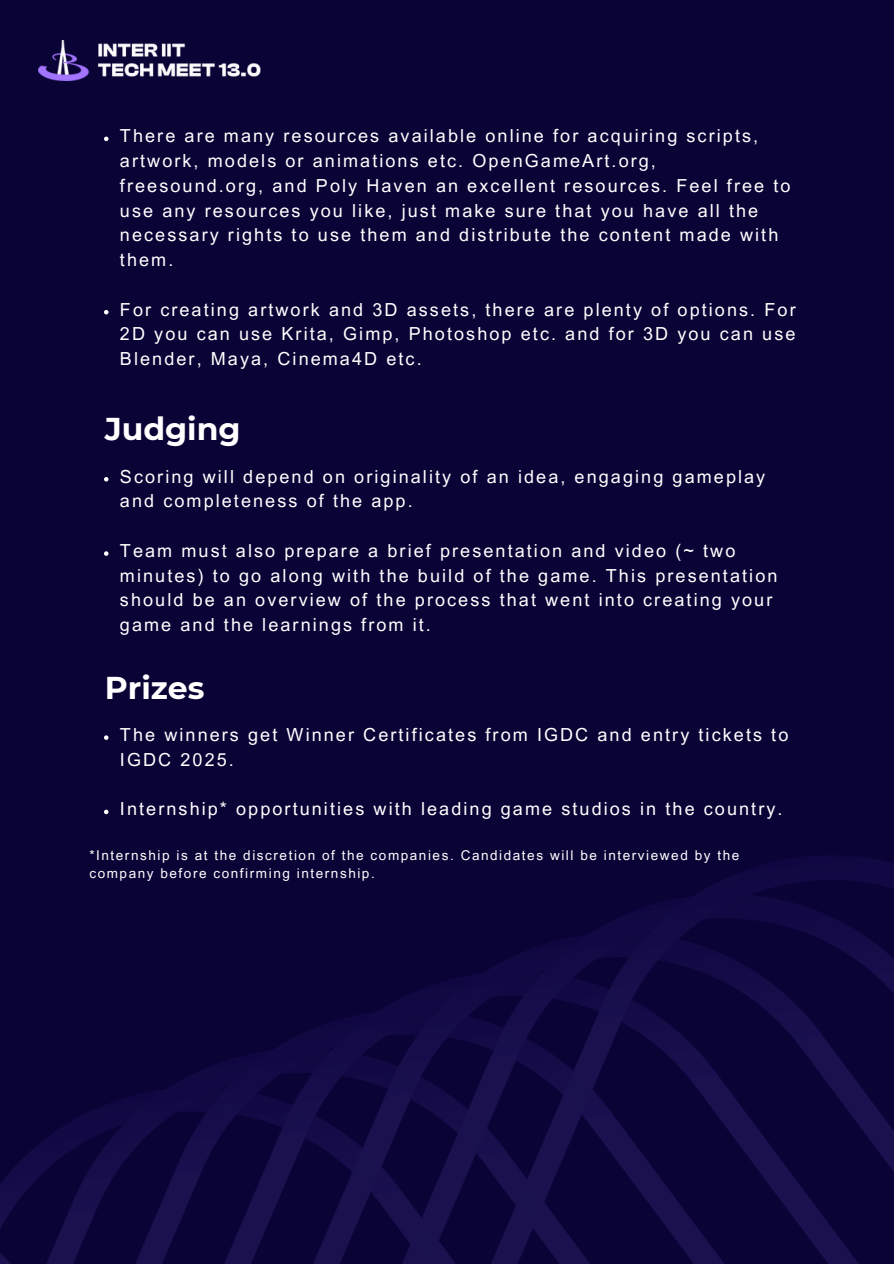
<style>
.page{position:relative;width:894px;height:1264px;background:#fff}
.page>*{position:absolute;margin:0;border:0;box-sizing:border-box;transform-origin:0 0}
.t1{font:700 31.5px "Montserrat";color:#fff}
.t2{font:18px/24.8px "Arial MT Pro";letter-spacing:.115em;color:#fff}
.t3{font:13.5px/18px "Arial MT Pro";letter-spacing:.115em;color:#fff}
</style>
<div class="page">
<div style="left:0;top:0;width:893px;height:1263px;background:#0a0336"></div>
<img style="left:0;top:736px;width:893px;height:527px">
<img style="left:38px;top:40px;width:223px;height:41px">
<svg style="left:104px;top:477px;width:4px;height:4px"></svg>
<svg style="left:104px;top:551px;width:4px;height:5px"></svg>
<svg style="left:104px;top:735px;width:4px;height:5px"></svg>
<svg style="left:104px;top:809px;width:4px;height:5px"></svg>
<svg style="left:104px;top:137px;width:4px;height:4px"></svg>
<svg style="left:104px;top:310px;width:4px;height:4px"></svg>
<p class="t2" style="left:120px;top:126px;width:671px">There are many resources available online for acquiring scripts, artwork, models or animations etc. OpenGameArt.org, freesound.org, and Poly Haven an excellent resources. Feel free to use any resources you like, just make sure that you have all the necessary rights to use them and distribute the content made with them.</p>
<p class="t2" style="left:120px;top:299px;width:677px;text-align:justify">For creating artwork and 3D assets, there are plenty of options. For 2D you can use Krita, Gimp, Photoshop etc. and for 3D you can use Blender, Maya, Cinema4D etc.</p>
<p class="t1" style="left:105px;top:409px;width:137px">Judging</p>
<p class="t2" style="left:120px;top:466px;width:646px">Scoring will depend on originality of an idea, engaging gameplay and completeness of the app.</p>
<p class="t2" style="left:120px;top:540px;width:658px">Team must also prepare a brief presentation and video (~ two minutes) to go along with the build of the game. This presentation should be an overview of the process that went into creating your game and the learnings from it.</p>
<p class="t1" style="left:105px;top:668px;width:101px">Prizes</p>
<h1 class="t2" style="left:120px;top:724px;width:669px">The winners get Winner Certificates from IGDC and entry tickets to<br>IGDC 2025.</h1>
<p class="t2" style="left:120px;top:798px;width:664px">Internship* opportunities with leading game studios in the country.</p>
<h1 class="t3" style="left:89px;top:848px;width:651px">*Internship is at the discretion of the companies. Candidates will be interviewed by the company before confirming internship.</h1>
</div>
